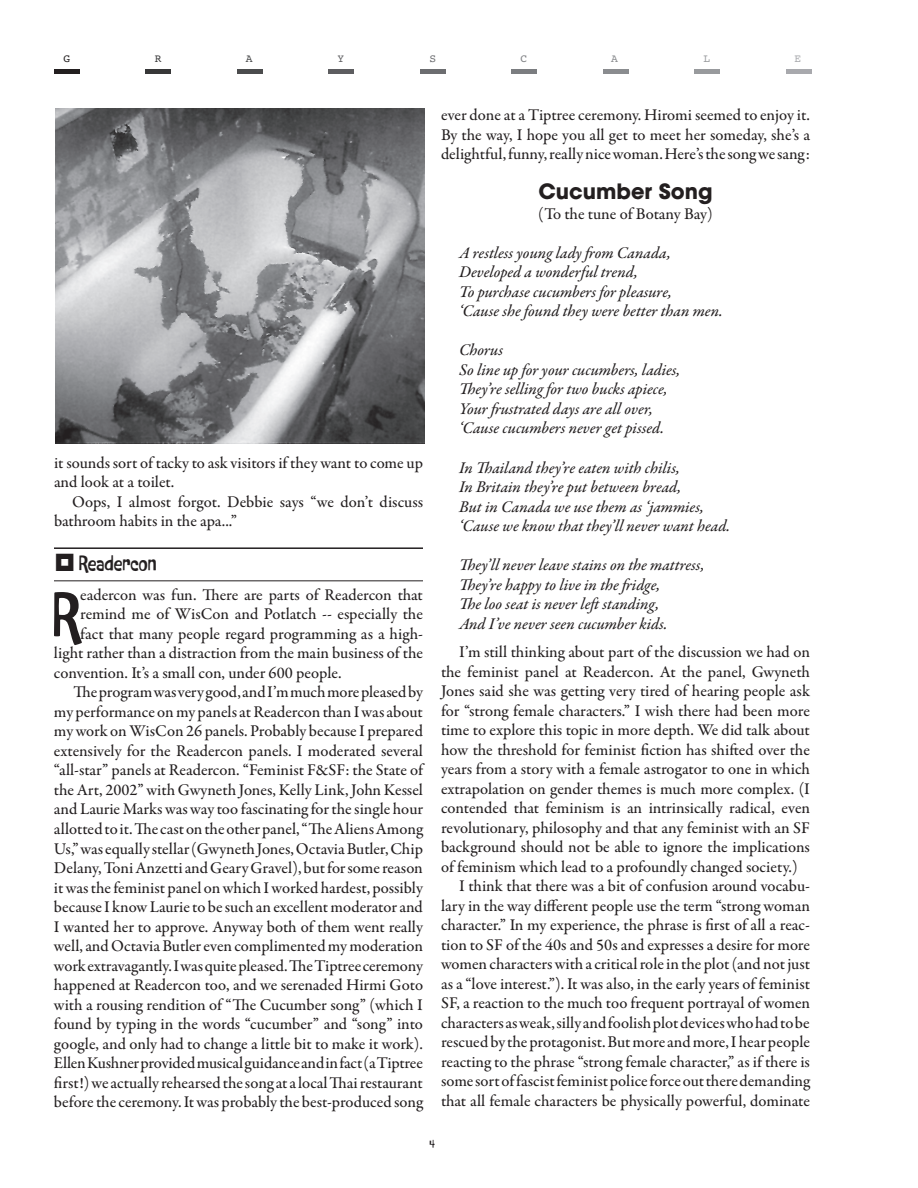
<style>
.page{position:relative;width:918px;height:1188px;background:#fff}
.page>*{position:absolute;margin:0;border:0;box-sizing:border-box;transform-origin:0 0}
.t1{font:500 72.45px "P22 Nudgewink Pro";color:#231f20}
.t2{font:500 24px "P22 Nudgewink Pro";color:#231f20}
.t3{font:700 21px "ITC Avant Garde Std";color:#231f20}
.t4{font:500 16.5px/19.5px "Garamond Premr Pro";color:#231f20}
.t5{font:16.5px/19.5px "Garamond Premr Pro Med It";color:#231f20}
.t6{font:500 12px "P22 Nudgewink Pro";color:#231f20}
.t7{font:11.25px "Elroy";color:#231f20}
.t8{font:11.25px "Elroy";color:#373738}
.t9{font:11.25px "Elroy";color:#4b4c4d}
.t10{font:11.25px "Elroy";color:#5d5d60}
.t11{font:11.25px "Elroy";color:#6c6d70}
.t12{font:11.25px "Elroy";color:#7b7d80}
.t13{font:11.25px "Elroy";color:#8a8c8f}
.t14{font:11.25px "Elroy";color:#989a9d}
.t15{font:11.25px "Elroy";color:#a8a9ad}
</style>
<div class="page">
<hr style="left:54px;top:70px;width:25px;height:4px;background:#231f20">
<hr style="left:146px;top:70px;width:25px;height:4px;background:#373738">
<hr style="left:237px;top:70px;width:25px;height:4px;background:#4b4c4d">
<hr style="left:329px;top:70px;width:25px;height:4px;background:#5d5d60">
<hr style="left:420px;top:70px;width:25px;height:4px;background:#6c6d70">
<hr style="left:512px;top:70px;width:25px;height:4px;background:#7b7d80">
<hr style="left:603px;top:70px;width:25px;height:4px;background:#8a8c8f">
<hr style="left:695px;top:70px;width:25px;height:4px;background:#989a9d">
<hr style="left:786px;top:70px;width:25px;height:4px;background:#a8a9ad">
<hr style="left:54px;top:547px;width:369px;height:2px;background:#231f20">
<hr style="left:54px;top:580px;width:369px;height:1px;background:#231f20">
<img style="left:56px;top:108px;width:369px;height:335px">
<p class="t7" style="left:64px;top:50px;width:8px">G</p>
<p class="t8" style="left:155px;top:50px;width:8px">R</p>
<p class="t9" style="left:246px;top:50px;width:8px">A</p>
<p class="t10" style="left:337px;top:50px;width:8px">Y</p>
<p class="t11" style="left:429px;top:50px;width:8px">S</p>
<p class="t12" style="left:520px;top:50px;width:8px">C</p>
<p class="t13" style="left:611px;top:50px;width:8px">A</p>
<p class="t14" style="left:704px;top:50px;width:8px">L</p>
<p class="t15" style="left:794px;top:50px;width:8px">E</p>
<p class="t4" style="left:54px;top:453px;width:370px">it sounds sort of tacky to ask visitors if they want to come up and look at a toilet.</p>
<p class="t4" style="left:54px;top:492px;width:371px;text-indent:18px">Oops, I almost forgot. Debbie says “we don’t discuss bathroom habits in the apa...”</p>
<h2 class="t2" style="left:79px;top:551px;width:79px">Readercon</h2>
<h1 class="t1" style="left:52px;top:576px;width:30px">R</h1>
<p class="t4" style="left:80px;top:585px;width:344px">eadercon was fun. There are parts of Readercon that</p>
<p class="t4" style="left:80px;top:605px;width:344px">remind me of WisCon and Potlatch -- especially the</p>
<p class="t4" style="left:80px;top:624px;width:344px">fact that many people regard programming as a high-</p>
<p class="t4" style="left:54px;top:644px;width:371px">light rather than a distraction from the main business of the</p>
<p class="t4" style="left:54px;top:663px;width:289px">convention. It’s a small con, under 600 people.</p>
<p class="t4" style="left:74px;top:683px;width:351px">The program was very good, and I’m much more pleased by</p>
<p class="t4" style="left:54px;top:702px;width:370px">my performance on my panels at Readercon than I was about</p>
<p class="t4" style="left:54px;top:722px;width:371px">my work on WisCon 26 panels. Probably because I prepared</p>
<p class="t4" style="left:54px;top:741px;width:371px">extensively for the Readercon panels. I moderated several</p>
<p class="t4" style="left:54px;top:761px;width:370px">“all-star” panels at Readercon. “Feminist F&amp;SF: the State of</p>
<p class="t4" style="left:54px;top:780px;width:371px">the Art, 2002” with Gwyneth Jones, Kelly Link, John Kessel</p>
<p class="t4" style="left:54px;top:800px;width:371px">and Laurie Marks was way too fascinating for the single hour</p>
<p class="t4" style="left:54px;top:819px;width:371px">allotted to it. The cast on the other panel, “The Aliens Among</p>
<p class="t4" style="left:54px;top:839px;width:370px">Us,” was equally stellar (Gwyneth Jones, Octavia Butler, Chip</p>
<p class="t4" style="left:54px;top:858px;width:370px">Delany, Toni Anzetti and Geary Gravel), but for some reason</p>
<p class="t4" style="left:54px;top:878px;width:370px">it was the feminist panel on which I worked hardest, possibly</p>
<p class="t4" style="left:54px;top:897px;width:370px">because I know Laurie to be such an excellent moderator and</p>
<p class="t4" style="left:54px;top:917px;width:370px">I wanted her to approve. Anyway both of them went really</p>
<p class="t4" style="left:54px;top:936px;width:370px">well, and Octavia Butler even complimented my moderation</p>
<p class="t4" style="left:54px;top:956px;width:371px">work extravagantly. I was quite pleased. The Tiptree ceremony</p>
<p class="t4" style="left:54px;top:975px;width:371px">happened at Readercon too, and we serenaded Hirmi Goto</p>
<p class="t4" style="left:54px;top:995px;width:371px">with a rousing rendition of “The Cucumber song” (which I</p>
<p class="t4" style="left:54px;top:1014px;width:371px">found by typing in the words “cucumber” and “song” into</p>
<p class="t4" style="left:54px;top:1034px;width:371px">google, and only had to change a little bit to make it work).</p>
<p class="t4" style="left:54px;top:1053px;width:371px">Ellen Kushner provided musical guidance and in fact (a Tiptree</p>
<p class="t4" style="left:54px;top:1073px;width:370px">first!) we actually rehearsed the song at a local Thai restaurant</p>
<p class="t4" style="left:54px;top:1092px;width:371px">before the ceremony. It was probably the best-produced song</p>
<p class="t4" style="left:441px;top:105px;width:371px;text-align:justify">ever done at a Tiptree ceremony. Hiromi seemed to enjoy it.<br>By the way, I hope you all get to meet her someday, she’s a delightful, funny, really nice woman. Here’s the song we sang:</p>
<p class="t3" style="left:538px;top:178px;width:176px">Cucumber Song</p>
<p class="t4" style="left:538px;top:204px;width:176px">(To the tune of Botany Bay)</p>
<p class="t5" style="left:459px;top:244px;width:266px">A restless young lady from Canada, Developed a wonderful trend,<br>To purchase cucumbers for pleasure,<br>‘Cause she found they were better than men.</p>
<p class="t5" style="left:459px;top:341px;width:223px">Chorus<br>So line up for your cucumbers, ladies,<br>They’re selling for two bucks apiece,<br>Your frustrated days are all over, ‘Cause cucumbers never get pissed.</p>
<p class="t5" style="left:459px;top:458px;width:273px">In Thailand they’re eaten with chilis,<br>In Britain they’re put between bread,<br>But in Canada we use them as ‘jammies, ‘Cause we know that they’ll never want head.</p>
<p class="t5" style="left:459px;top:556px;width:247px">They’ll never leave stains on the mattress, They’re happy to live in the fridge,<br>The loo seat is never left standing,<br>And I’ve never seen cucumber kids.</p>
<p class="t4" style="left:459px;top:642px;width:353px">I’m still thinking about part of the discussion we had on</p>
<p class="t4" style="left:441px;top:662px;width:371px">the feminist panel at Readercon. At the panel, Gwyneth</p>
<p class="t4" style="left:441px;top:681px;width:371px">Jones said she was getting very tired of hearing people ask</p>
<p class="t4" style="left:441px;top:701px;width:370px">for “strong female characters.” I wish there had been more</p>
<p class="t4" style="left:441px;top:720px;width:370px">time to explore this topic in more depth. We did talk about</p>
<p class="t4" style="left:441px;top:740px;width:371px">how the threshold for feminist fiction has shifted over the</p>
<p class="t4" style="left:441px;top:759px;width:371px">years from a story with a female astrogator to one in which</p>
<p class="t4" style="left:441px;top:779px;width:371px">extrapolation on gender themes is much more complex. (I</p>
<p class="t4" style="left:441px;top:798px;width:371px">contended that feminism is an intrinsically radical, even</p>
<p class="t4" style="left:441px;top:818px;width:371px">revolutionary, philosophy and that any feminist with an SF</p>
<p class="t4" style="left:441px;top:837px;width:371px">background should not be able to ignore the implications</p>
<p class="t4" style="left:441px;top:857px;width:358px">of feminism which lead to a profoundly changed society.)</p>
<p class="t4" style="left:459px;top:877px;width:353px">I think that there was a bit of confusion around vocabu-</p>
<p class="t4" style="left:441px;top:896px;width:370px">lary in the way different people use the term “strong woman</p>
<p class="t4" style="left:441px;top:916px;width:371px">character.” In my experience, the phrase is first of all a reac-</p>
<p class="t4" style="left:441px;top:935px;width:371px">tion to SF of the 40s and 50s and expresses a desire for more</p>
<p class="t4" style="left:441px;top:955px;width:371px">women characters with a critical role in the plot (and not just</p>
<p class="t4" style="left:441px;top:974px;width:371px">as a “love interest.”). It was also, in the early years of feminist</p>
<p class="t4" style="left:441px;top:994px;width:371px">SF, a reaction to the much too frequent portrayal of women</p>
<p class="t4" style="left:441px;top:1013px;width:370px">characters as weak, silly and foolish plot devices who had to be</p>
<p class="t4" style="left:441px;top:1033px;width:370px">rescued by the protagonist. But more and more, I hear people</p>
<p class="t4" style="left:441px;top:1052px;width:371px">reacting to the phrase “strong female character,” as if there is</p>
<p class="t4" style="left:441px;top:1072px;width:371px">some sort of fascist feminist police force out there demanding</p>
<p class="t4" style="left:441px;top:1091px;width:371px">that all female characters be physically powerful, dominate</p>
<p class="t6" style="left:429px;top:1137px;width:7px">4</p>
</div>
